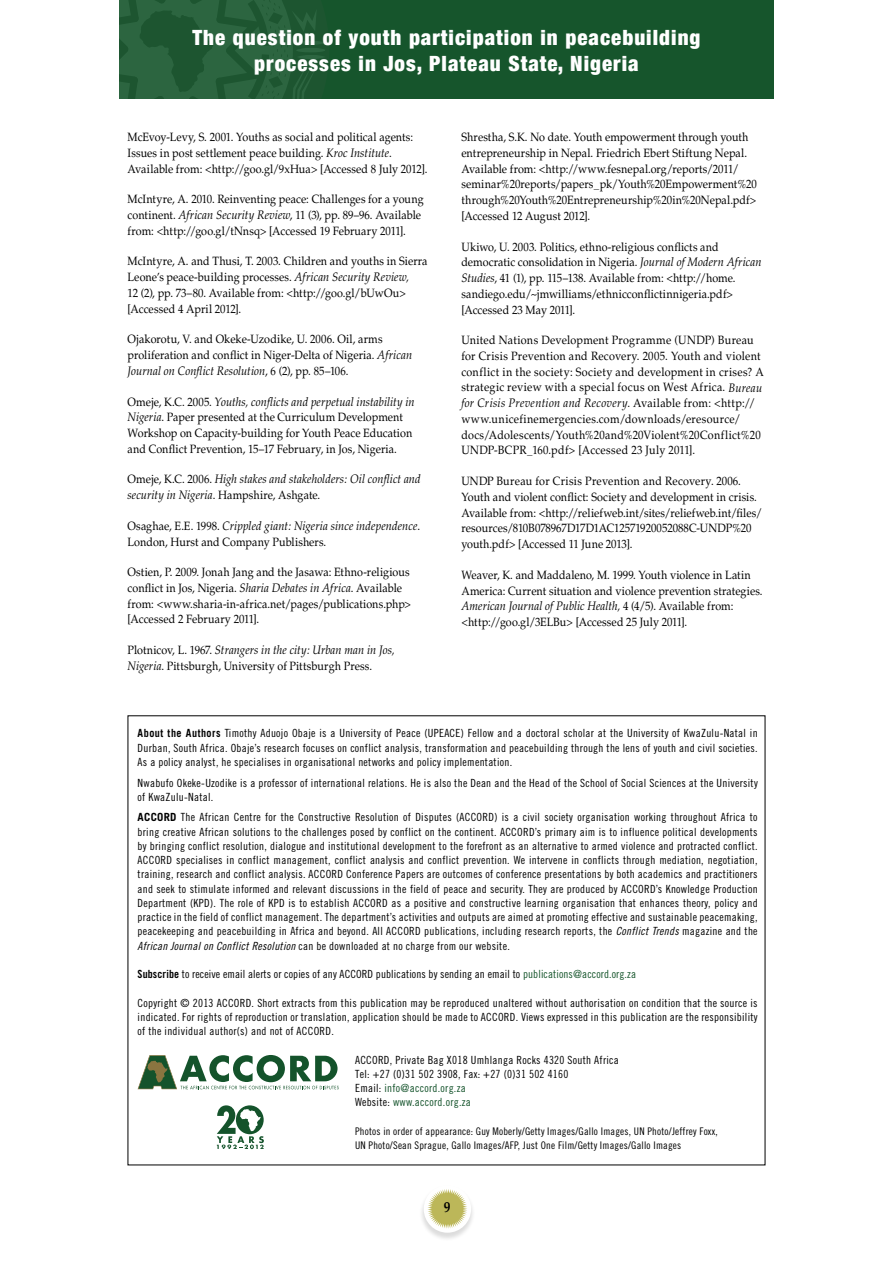
<style>
.page{position:relative;width:893px;height:1263px;background:#fff}
.page>*{position:absolute;margin:0;border:0;box-sizing:border-box;transform-origin:0 0}
.t1{font:900 condensed 21px/25.2px "Helvetica Neue";letter-spacing:.05em;color:#fff;text-align:center}
.t2{font:700 15px "Palatino";color:#000;scale:.9 1}
.t3{font:italic 12.3px "Palatino";letter-spacing:.01em;color:#000;scale:.9 1}
.t4{font:italic 12.3px "Palatino";letter-spacing:.03em;color:#000;scale:.9 1}
.t5{font:12px/15.8px "Palatino";letter-spacing:.01em;color:#000;scale:.9 1}
.t6{font:12px/15.8px "Palatino";letter-spacing:.03em;color:#000;scale:.9 1}
.t7{font:11.25px/14.2px "Trade Gothic Cond Eighteen";letter-spacing:.025em;color:#000;text-align:justify}
.t8{font:10.5px/14.2px "Trade Gothic Cond Eighteen";letter-spacing:.02em;color:#000}
.s1{font-style:italic;font-size:12.3px}
.s2{font-style:normal;font-size:12px}
.s3{font-family:"Trade Gothic";font-weight:700}
.s4{font-family:"Trade Gothic Cond Eighteen Obl"}
.s5{font-family:"Trade Gothic Bold Cond Twenty"}
.s6{color:#16552c}
.s7{color:#14532b}
</style>
<div class="page">
<div style="left:418px;top:1184px;width:57px;height:56px;background:#000;opacity:.14"></div>
<div style="left:424px;top:1185px;width:47px;height:48px;background:#fff;border-radius:50%"></div>
<svg style="left:427px;top:1189px;width:40px;height:40px"></svg>
<div style="left:119px;top:0;width:655px;height:99px;background:#16552c"></div>
<svg style="left:119px;top:0;width:206px;height:99px"></svg>
<svg style="left:138px;top:1055px;width:201px;height:34px"></svg>
<svg style="left:217px;top:1105px;width:47px;height:44px"></svg>
<h1 class="t1" style="left:192px;top:25px;width:510px">The question of youth participation in peacebuilding processes in Jos, Plateau State, Nigeria</h1>
<p class="t5" style="left:128px;top:129px;width:335px">McEvoy-Levy, S. 2001. Youths as social and political agents:<br>Issues in post settlement peace building. <span class="s1">Kroc Institute</span>.<br>Available from: &lt;http://goo.gl/9xHua&gt; [Accessed 8 July 2012].</p>
<p class="t5" style="left:128px;top:192px;width:330px">McIntyre, A. 2010. Reinventing peace: Challenges for a young continent. <span class="s1">African Security Review</span>, 11 (3), pp. 89–96. Available from: &lt;http://goo.gl/tNnsq&gt; [Accessed 19 February 2011].</p>
<p class="t5" style="left:128px;top:254px;width:335px">McIntyre, A. and Thusi, T. 2003. Children and youths in Sierra Leone’s peace-building processes. <span class="s1">African Security Review,<br></span>12 (2), pp. 73–80. Available from: &lt;http://goo.gl/bUwOu&gt; [Accessed 4 April 2012].</p>
<p class="t5" style="left:128px;top:332px;width:318px">Ojakorotu, V. and Okeke-Uzodike, U. 2006. Oil, arms proliferation and conflict in Niger-Delta of Nigeria. <span class="s1">African</span></p>
<p class="t3" style="left:128px;top:364px;width:247px">Journal on Conflict Resolution<span class="s2">, 6 (2), pp. 85–106.</span></p>
<p class="t3" style="left:128px;top:394px;width:320px"><span class="s2">Omeje, K.C. 2005.</span> Youths, conflicts and perpetual instability in</p>
<p class="t5" style="left:128px;top:409px;width:318px"><span class="s1">Nigeria</span>. Paper presented at the Curriculum Development<br>Workshop on Capacity-building for Youth Peace Education and Conflict Prevention, 15–17 February, in Jos, Nigeria.</p>
<p class="t3" style="left:128px;top:472px;width:327px"><span class="s2">Omeje, K.C. 2006.</span> High stakes and stakeholders: Oil conflict and</p>
<p class="t5" style="left:128px;top:487px;width:216px"><span class="s1">security in Nigeria</span>. Hampshire, Ashgate.</p>
<p class="t3" style="left:128px;top:518px;width:326px"><span class="s2">Osaghae, E.E. 1998.</span> Crippled giant: Nigeria since independence<span class="s2">.</span></p>
<p class="t5" style="left:128px;top:534px;width:222px">London, Hurst and Company Publishers.</p>
<p class="t5" style="left:128px;top:564px;width:316px">Ostien, P. 2009. Jonah Jang and the Jasawa: Ethno-religious conflict in Jos, Nigeria. <span class="s1">Sharia Debates in Africa</span>. Available from: &lt;www.sharia-in-africa.net/pages/publications.php&gt; [Accessed 2 February 2011].</p>
<p class="t3" style="left:128px;top:643px;width:298px"><span class="s2">Plotnicov, L. 1967.</span> Strangers in the city: Urban man in Jos,</p>
<p class="t5" style="left:128px;top:658px;width:273px"><span class="s1">Nigeria</span>. Pittsburgh, University of Pittsburgh Press.</p>
<p class="t5" style="left:461px;top:129px;width:330px">Shrestha, S.K. No date. Youth empowerment through youth entrepreneurship in Nepal. Friedrich Ebert Stiftung Nepal.<br>Available from: &lt;http://www.fesnepal.org/reports/2011/ seminar%20reports/papers_pk/Youth%20Empowerment%20 through%20Youth%20Entrepreneurship%20in%20Nepal.pdf&gt; [Accessed 12 August 2012].</p>
<p class="t5" style="left:461px;top:239px;width:335px">Ukiwo, U. 2003. Politics, ethno-religious conflicts and democratic consolidation in Nigeria. <span class="s1">Journal of Modern African Studies</span>, 41 (1), pp. 115–138. Available from: &lt;http://home. sandiego.edu/~jmwilliams/ethnicconflictinnigeria.pdf&gt; [Accessed 23 May 2011].</p>
<p class="t6" style="left:461px;top:332px;width:338px">United Nations Development Programme (UNDP) Bureau for Crisis Prevention and Recovery. 2005. Youth and violent conflict in the society: Society and development in crises? A strategic review with a special focus on West Africa. <span class="s1">Bureau</span></p>
<p class="t4" style="left:461px;top:396px;width:328px">for Crisis Prevention and Recovery<span class="s2">. Available from: &lt;http://</span></p>
<p class="t5" style="left:461px;top:411px;width:334px">www.unicefinemergencies.com/downloads/eresource/ docs/Adolescents/Youth%20and%20Violent%20Conflict%20<br>UNDP-BCPR_160.pdf&gt; [Accessed 23 July 2011].</p>
<p class="t5" style="left:461px;top:473px;width:336px">UNDP Bureau for Crisis Prevention and Recovery. 2006.<br>Youth and violent conflict: Society and development in crisis.<br>Available from: &lt;http://reliefweb.int/sites/reliefweb.int/files/ resources/810B078967D17D1AC12571920052088C-UNDP%20 youth.pdf&gt; [Accessed 11 June 2013].</p>
<p class="t5" style="left:461px;top:567px;width:336px">Weaver, K. and Maddaleno, M. 1999. Youth violence in Latin<br>America: Current situation and violence prevention strategies.</p>
<p class="t3" style="left:461px;top:599px;width:304px">American Journal of Public Health, <span class="s2">4 (4/5). Available from:</span></p>
<p class="t5" style="left:461px;top:614px;width:253px">&lt;http://goo.gl/3ELBu&gt; [Accessed 25 July 2011].</p>
<p class="t7" style="left:138px;top:726px;width:622px"><span class="s3">About the Authors</span> Timothy Aduojo Obaje is a University of Peace (UPEACE) Fellow and a doctoral scholar at the University of KwaZulu-Natal in Durban, South Africa. Obaje’s research focuses on conflict analysis, transformation and peacebuilding through the lens of youth and civil societies.<br>As a policy analyst, he specialises in organisational networks and policy implementation.</p>
<p class="t7" style="left:138px;top:775px;width:622px">Nwabufo Okeke-Uzodike is a professor of international relations. He is also the Dean and the Head of the School of Social Sciences at the University of KwaZulu-Natal.</p>
<p class="t7" style="left:138px;top:810px;width:622px"><span class="s3">ACCORD</span> The African Centre for the Constructive Resolution of Disputes (ACCORD) is a civil society organisation working throughout Africa to bring creative African solutions to the challenges posed by conflict on the continent. ACCORD’s primary aim is to influence political developments by bringing conflict resolution, dialogue and institutional development to the forefront as an alternative to armed violence and protracted conflict.<br>ACCORD specialises in conflict management, conflict analysis and conflict prevention. We intervene in conflicts through mediation, negotiation, training, research and conflict analysis. ACCORD Conference Papers are outcomes of conference presentations by both academics and practitioners and seek to stimulate informed and relevant discussions in the field of peace and security. They are produced by ACCORD’s Knowledge Production Department (KPD). The role of KPD is to establish ACCORD as a positive and constructive learning organisation that enhances theory, policy and practice in the field of conflict management. The department’s activities and outputs are aimed at promoting effective and sustainable peacemaking, peacekeeping and peacebuilding in Africa and beyond. All ACCORD publications, including research reports, the <span class="s4">Conflict Trends</span> magazine and the <span class="s4">African Journal on Conflict Resolution</span> can be downloaded at no charge from our website.</p>
<p class="t7" style="left:138px;top:967px;width:500px"><span class="s5">Subscribe</span> to receive email alerts or copies of any ACCORD publications by sending an email to <span class="s6">publications@accord.org.za</span></p>
<p class="t7" style="left:138px;top:995px;width:622px">Copyright © 2013 ACCORD. Short extracts from this publication may be reproduced unaltered without authorisation on condition that the source is indicated. For rights of reproduction or translation, application should be made to ACCORD. Views expressed in this publication are the responsibility of the individual author(s) and not of ACCORD.</p>
<p class="t7" style="left:355px;top:1052px;width:265px;text-align:left">ACCORD, Private Bag X018 Umhlanga Rocks 4320 South Africa Tel: +27 (0)31 502 3908, Fax: +27 (0)31 502 4160<br>Email: <span class="s7">info@accord.org.za<br></span>Website: <span class="s7">www.accord.org.za</span></p>
<p class="t8" style="left:355px;top:1124px;width:364px">Photos in order of appearance: Guy Moberly/Getty Images/Gallo Images, UN Photo/Jeffrey Foxx,<br>UN Photo/Sean Sprague, Gallo Images/AFP, Just One Film/Getty Images/Gallo Images</p>
<h2 class="t2" style="left:444px;top:1198px;width:9px">9</h2>
</div>
